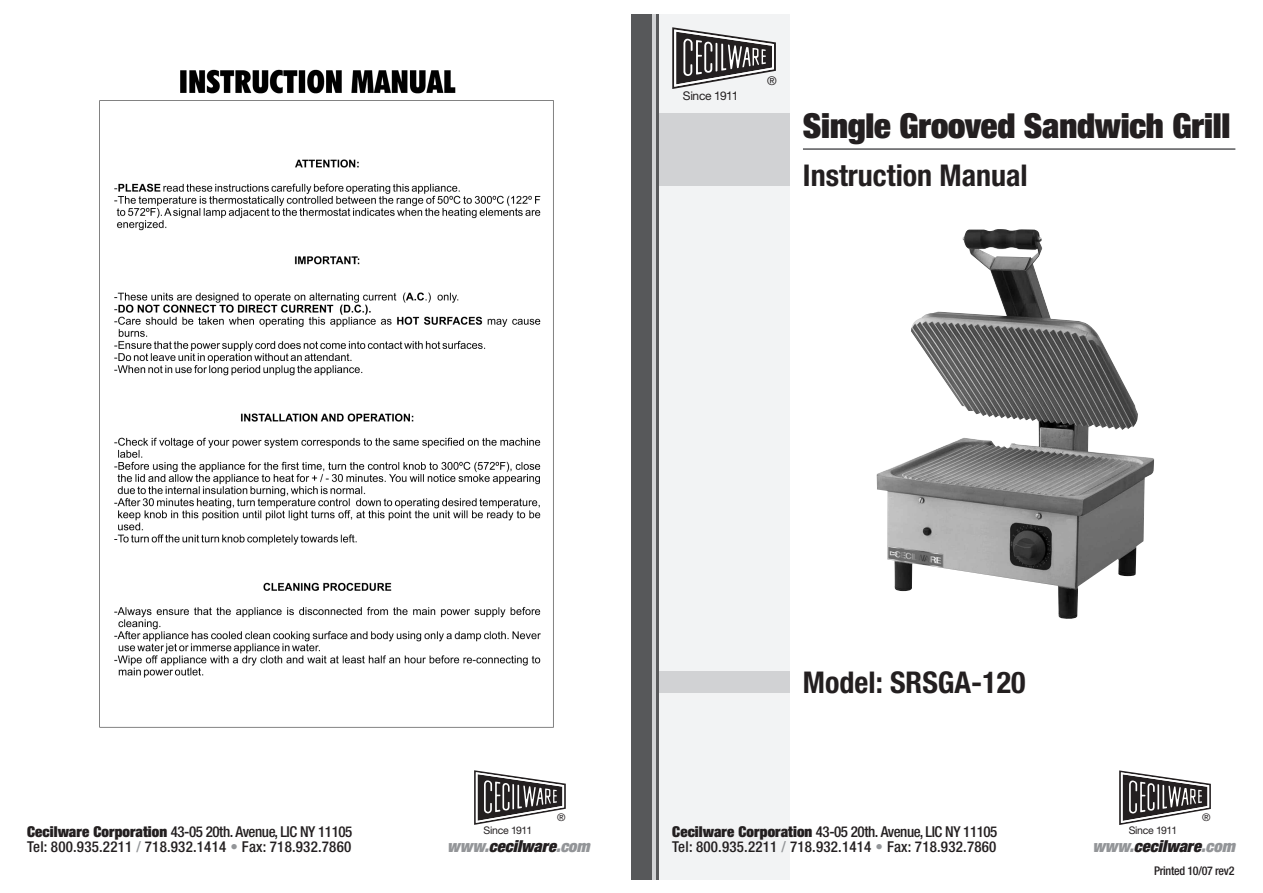
<style>
.page{position:relative;width:1263px;height:893px;background:#fff}
.page>*{position:absolute;margin:0;border:0;box-sizing:border-box;transform-origin:0 0}
.t1{font:900 condensed 34.5px "Helvetica Neue LT Std";letter-spacing:-.005em;color:#231f20}
.t2{font:700 condensed 30px "Helvetica Neue LT Std";color:#231f20}
.t3{font:italic 900 expanded 16.5px "Helvetica Neue";letter-spacing:.005em;color:#231f20}
.t4{font:500 condensed 15px "Helvetica Neue";letter-spacing:-.03em;color:#231f20}
.t5{font:500 condensed 15px "Helvetica Neue";letter-spacing:.015em;color:#231f20}
.t6{font:500 condensed 12px "Helvetica Neue LT Std";letter-spacing:-.025em;color:#231f20}
.t7{font:12px "Helvetica Neue LT Std";letter-spacing:-.03em;color:#231f20}
.t8{font:10.5px "Helvetica Neue LT Std";letter-spacing:-.03em;color:#231f20}
.s1{font-weight:900;font-stretch:expanded}
.s2{color:#939598}
</style>
<div class="page">
<img style="left:99px;top:69px;width:455px;height:659px">
<div style="left:632px;top:14px;width:157px;height:865px;background:#f2f3f4"></div>
<div style="left:632px;top:114px;width:157px;height:72px;background:#d1d2d4"></div>
<div style="left:632px;top:671px;width:157px;height:22px;background:#d1d2d4"></div>
<div style="left:632px;top:14px;width:27px;height:865px;background:#57585a"></div>
<hr style="left:652px;top:14px;width:3px;height:865px;background:#d1d2d4">
<svg style="left:672px;top:27px;width:104px;height:62px"></svg>
<svg style="left:1119px;top:770px;width:92px;height:55px"></svg>
<svg style="left:474px;top:770px;width:92px;height:55px"></svg>
<img style="left:876px;top:229px;width:278px;height:390px">
<hr style="left:803px;top:148px;width:432px;height:2px;background:#57585a">
<p class="t7" style="left:683px;top:91px;width:57px">Since 1911</p>
<p class="t7" style="left:767px;top:76px;width:11px">®</p>
<h1 class="t1" style="left:803px;top:114px;width:429px">Single Grooved Sandwich Grill</h1>
<h2 class="t2" style="left:803px;top:164px;width:226px">Instruction Manual</h2>
<p class="t8" style="left:557px;top:814px;width:10px">®</p>
<p class="t4" style="left:27px;top:826px;width:327px"><span class="s1">Cecilware Corporation</span> 43-05 20th. Avenue, LIC NY 11105</p>
<p class="t8" style="left:484px;top:827px;width:50px">Since 1911</p>
<p class="t5" style="left:27px;top:841px;width:326px">Tel: 800.935.2211 <span class="s2">/</span> 718.932.1414 <span class="s2">•</span> Fax: 718.932.7860</p>
<p class="t3" style="left:447px;top:840px;width:144px"><span class="s2">www.</span>cecilware<span class="s2">.com</span></p>
<h2 class="t2" style="left:803px;top:671px;width:224px">Model: SRSGA-120</h2>
<p class="t8" style="left:1202px;top:814px;width:10px">®</p>
<p class="t4" style="left:672px;top:827px;width:327px"><span class="s1">Cecilware Corporation</span> 43-05 20th. Avenue, LIC NY 11105</p>
<p class="t8" style="left:1129px;top:827px;width:50px">Since 1911</p>
<p class="t5" style="left:672px;top:842px;width:326px">Tel: 800.935.2211 <span class="s2">/</span> 718.932.1414 <span class="s2">•</span> Fax: 718.932.7860</p>
<p class="t3" style="left:1092px;top:840px;width:144px"><span class="s2">www.</span>cecilware<span class="s2">.com</span></p>
<p class="t6" style="left:1154px;top:866px;width:82px">Printed 10/07 rev2</p>
</div>
